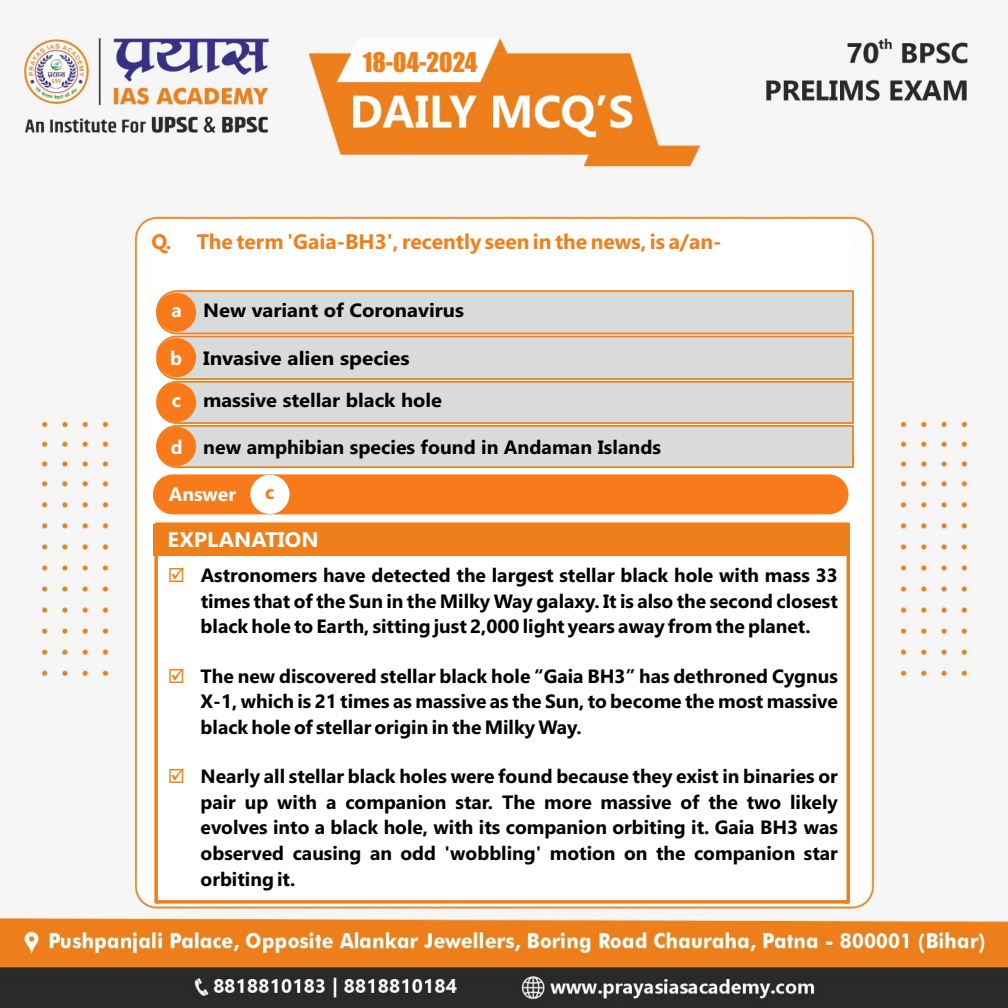
<style>
.page{position:relative;width:1008px;height:1008px;background:#fff}
.page>*{position:absolute;margin:0;border:0;box-sizing:border-box;transform-origin:0 0}
.t1{font:25.03px "Impact";color:#ef7f1b}
.t2{font:700 21px "Gadugi";color:#ef7f1b}
.t3{font:700 21px "Gadugi";color:#fff;scale:1.04 1}
.t4{font:700 19.25px/25.6px "Gadugi";color:#000;text-align:justify}
.t5{font:700 19.25px "Gadugi";color:#000;scale:1.05 1}
.t6{font:700 19.25px "Gadugi";color:#000;scale:1.04 1}
.t7{font:700 19.25px "Gadugi";color:#000;scale:1.08 1}
.t8{font:700 19.25px "Gadugi";color:#fff}
.t9{font:700 19.25px "Gadugi";color:#f97a1b}
.s1{color:#fff}
.s2{color:#ef7f1b}
</style>
<div class="page">
<img style="left:0;top:29px;width:1008px;height:979px">
<div style="left:141px;top:486px;width:719px;height:418px;background:#fff;border-radius:24px"></div>
<div style="left:358px;top:47px;width:121px;height:30px;background:#fff"></div>
<div style="left:154px;top:522px;width:696px;height:382px;border:4px solid #ef7f1b"></div>
<div style="left:153px;top:524px;width:695px;height:32px;background:#ef7f1b"></div>
<div style="left:154px;top:225px;width:699px;height:267px;background:#fff"></div>
<div style="left:153px;top:474px;width:696px;height:40px;background:#f97a1b;border-radius:20px"></div>
<div style="left:250px;top:475px;width:39px;height:39px;background:#fff;border-radius:50%"></div>
<svg style="left:156px;top:289px;width:699px;height:180px;background:#dcd4cb"></svg>
<div style="left:157px;top:293px;width:39px;height:39px;background:#f97a1b;border-radius:50%"></div>
<div style="left:157px;top:338px;width:39px;height:39px;background:#f97a1b;border-radius:50%"></div>
<div style="left:157px;top:383px;width:39px;height:39px;background:#f97a1b;border-radius:50%"></div>
<div style="left:157px;top:427px;width:39px;height:39px;background:#f97a1b;border-radius:50%"></div>
<h1 class="t1" style="left:363px;top:52px;width:116px">18-04-2024</h1>
<p class="t2" style="left:152px;top:234px;width:572px">Q. The term 'Gaia-BH3', recently seen in the news, is a/an-</p>
<p class="t5" style="left:172px;top:303px;width:280px"><span class="s1">a</span> New variant of Coronavirus</p>
<p class="t7" style="left:203px;top:351px;width:193px">Invasive alien species</p>
<p class="t6" style="left:203px;top:393px;width:231px">massive stellar black hole</p>
<p class="t4" style="left:203px;top:436px;width:459px">new amphibian species found in Andaman Islands</p>
<p class="t8" style="left:170px;top:351px;width:13px">b</p>
<p class="t8" style="left:172px;top:393px;width:11px">c</p>
<p class="t8" style="left:171px;top:440px;width:13px">d</p>
<p class="t8" style="left:169px;top:487px;width:69px">Answer</p>
<p class="t9" style="left:265px;top:485px;width:11px">c</p>
<p class="t3" style="left:167px;top:532px;width:147px">EXPLANATION</p>
<p class="t4" style="left:201px;top:564px;width:639px;text-indent:-33px"><span class="s2">☑</span> Astronomers have detected the largest stellar black hole with mass 33 times that of the Sun in the Milky Way galaxy. It is also the second closest black hole to Earth, sitting just 2,000 light years away from the planet.</p>
<p class="t4" style="left:201px;top:665px;width:639px;text-indent:-33px"><span class="s2">☑</span> The new discovered stellar black hole “Gaia BH3” has dethroned Cygnus X-1, which is 21 times as massive as the Sun, to become the most massive black hole of stellar origin in the Milky Way.</p>
<p class="t4" style="left:201px;top:765px;width:639px;text-indent:-33px"><span class="s2">☑</span> Nearly all stellar black holes were found because they exist in binaries or pair up with a companion star. The more massive of the two likely evolves into a black hole, with its companion orbiting it. Gaia BH3 was observed causing an odd 'wobbling' motion on the companion star orbiting it.</p>
</div>
